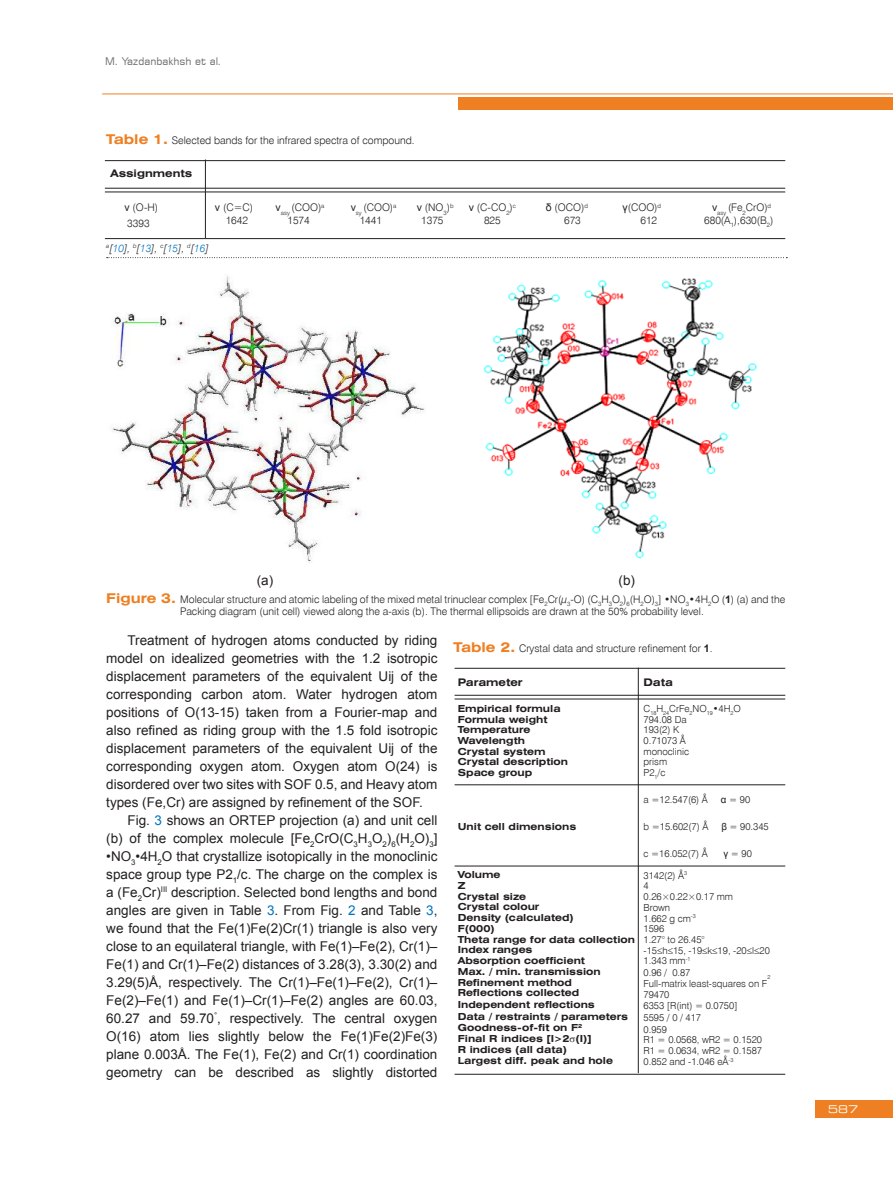
<style>
.page{position:relative;width:893px;height:1178px;background:#fff}
.page>*{position:absolute;margin:0;border:0;box-sizing:border-box;transform-origin:0 0}
.t1{font:13.5px/18px "Arial";color:#231f20;text-align:justify}
.t2{font:10.5px/12.6px "Swis 721 Lt EU";color:#231f20;text-align:center}
.t3{font:700 10.5px "Swis 721 Ex EU";color:#231f20}
.t4{font:italic 10.5px "Swis 721 Lt EU";color:#231f20}
.t5{font:10.5px "Square 721 EU";color:#6c6d70}
.t6{font:10.5px "Square 721 Ex EU";color:#fff}
.t7{font:700 9.75px/10.8px "Swis 721 Ex EU";color:#231f20}
.t8{font:9.75px/10.8px "Swis 721 Lt EU";color:#231f20}
.t9{font:5.7px "Swis 721 Lt EU";color:#231f20}
.s1{font-family:"Swis 721 Ex EU";font-weight:700;font-size:13.5px;color:#ee7f22}
.s2{font-family:"Arial"}
.s3{color:#0074be}
.s4{font-family:"Arial";font-weight:700}
</style>
<div class="page">
<div style="left:815px;top:1100px;width:78px;height:17px;background:#ee7f22"></div>
<hr style="left:102px;top:94px;width:791px;height:1px;background:#ee7f22">
<div style="left:458px;top:97px;width:435px;height:12px;background:#ee7f22"></div>
<img style="left:111px;top:276px;width:314px;height:287px">
<img style="left:483px;top:278px;width:274px;height:281px">
<hr style="left:205px;top:159px;width:1px;height:79px;background:#231f20">
<hr style="left:105px;top:238px;width:680px;height:1px;background:#231f20">
<hr style="left:105px;top:188px;width:680px;height:1px;background:#231f20">
<hr style="left:105px;top:192px;width:680px;height:1px;background:#231f20">
<hr style="left:105px;top:160px;width:680px;height:1px;background:#231f20">
<svg style="left:107px;top:257px;width:680px;height:1px"></svg>
<hr style="left:638px;top:668px;width:1px;height:405px;background:#231f20">
<hr style="left:455px;top:1074px;width:330px;height:1px;background:#231f20">
<hr style="left:455px;top:695px;width:330px;height:1px;background:#231f20">
<hr style="left:455px;top:699px;width:330px;height:1px;background:#231f20">
<hr style="left:455px;top:668px;width:330px;height:1px;background:#231f20">
<hr style="left:455px;top:866px;width:330px;height:1px;background:#231f20">
<hr style="left:455px;top:784px;width:330px;height:1px;background:#231f20">
<p class="t5" style="left:105px;top:54px;width:118px">M. Yazdanbakhsh et al.</p>
<p class="t2" style="left:106px;top:134px;width:310px"><span class="s1">Table 1.</span> Selected bands for the infrared spectra of compound.</p>
<p class="t3" style="left:111px;top:167px;width:83px">Assignments</p>
<p class="t2" style="left:125px;top:200px;width:35px;line-height:15.8px;text-align:left"><span class="s2">ν</span> (O-H)<br>3393</p>
<p class="t2" style="left:215px;top:201px;width:40px"><span class="s2">ν</span> (C=C)<br>1642</p>
<p class="t2" style="left:275px;top:201px;width:51px"><span class="s2">ν</span><sub>asy</sub> (COO)<sup>a<br></sup>1574</p>
<p class="t2" style="left:351px;top:201px;width:47px"><span class="s2">ν</span><sub>sy</sub> (COO)<sup>a<br></sup>1441</p>
<p class="t2" style="left:417px;top:201px;width:38px"><span class="s2">ν</span> (NO <sub>3</sub>)<sup>b<br></sup>1375</p>
<p class="t2" style="left:469px;top:201px;width:49px"><span class="s2">ν</span> (C-CO<sub>2</sub>)<sup>c<br></sup>825</p>
<p class="t2" style="left:564px;top:201px;width:25px;text-align:left;text-indent:-18px"><span class="s2">δ</span> (OCO)<sup>d<br></sup>673</p>
<p class="t2" style="left:640px;top:201px;width:22px;text-align:left;text-indent:-18px"><span class="s2">γ</span>(COO)<sup>d<br></sup>612</p>
<p class="t2" style="left:704px;top:201px;width:71px"><span class="s2">ν</span><sub>asy</sub> (Fe<sub>2</sub>CrO)<sup>d<br></sup>680(A<sub>1</sub>),630(B<sub>2</sub>)</p>
<p class="t4" style="left:106px;top:242px;width:104px"><sup>a</sup>[<span class="s3">10</span>], <sup>b</sup>[<span class="s3">13</span>], <sup>c</sup>[<span class="s3">15</span>], <sup>d</sup>[<span class="s3">16</span>]</p>
<p class="t1" style="left:257px;top:571px;width:18px">(a)</p>
<p class="t1" style="left:618px;top:571px;width:18px">(b)</p>
<p class="t2" style="left:180px;top:593px;width:606px;text-align:left;text-indent:-74px"><span class="s1">Figure 3.</span> Molecular structure and atomic labeling of the mixed metal trinuclear complex [Fe<sub>2</sub>Cr(µ<sub>3</sub>-O) (C<sub>3</sub>H<sub>3</sub>O<sub>2</sub>)<sub>6</sub>(H<sub>2</sub>O)<sub>3</sub>] •NO<sub>3</sub>•4H<sub>2</sub>O (<span class="s4">1</span>) (a) and the<br>Packing diagram (unit cell) viewed along the a-axis (b). The thermal ellipsoids are drawn at the 50% probability level.</p>
<p class="t2" style="left:454px;top:642px;width:260px"><span class="s1">Table 2.</span> Crystal data and structure refinement for <span class="s4">1</span>.</p>
<p class="t3" style="left:458px;top:675px;width:66px">Parameter</p>
<p class="t3" style="left:643px;top:675px;width:31px">Data</p>
<p class="t7" style="left:458px;top:703px;width:112px">Empirical formula<br>Formula weight<br>Temperature<br>Wavelength<br>Crystal system<br>Crystal description<br>Space group</p>
<p class="t1" style="left:106px;top:631px;width:333px;text-indent:21px">Treatment of hydrogen atoms conducted by riding model on idealized geometries with the 1.2 isotropic displacement parameters of the equivalent Uij of the corresponding carbon atom. Water hydrogen atom positions of O(13-15) taken from a Fourier-map and also refined as riding group with the 1.5 fold isotropic displacement parameters of the equivalent Uij of the corresponding oxygen atom. Oxygen atom O(24) is disordered over two sites with SOF 0.5, and Heavy atom types (Fe,Cr) are assigned by refinement of the SOF.</p>
<p class="t1" style="left:106px;top:811px;width:333px;text-align:right">Fig. <span class="s3">3</span> shows an ORTEP projection (a) and unit cell<br>(b) of the complex molecule [Fe<sub>2</sub>CrO(C<sub>3</sub>H<sub>3</sub>O<sub>2</sub>)<sub>6</sub>(H<sub>2</sub>O)<sub>3</sub>]</p>
<p class="t1" style="left:106px;top:847px;width:333px">•NO<sub>3</sub>•4H<sub>2</sub>O that crystallize isotopically in the monoclinic space group type P2<sub>1</sub>/c. The charge on the complex is a (Fe<sub>2</sub>Cr)<sup>III</sup> description. Selected bond lengths and bond angles are given in Table <span class="s3">3</span>. From Fig. <span class="s3">2</span> and Table <span class="s3">3</span>, we found that the Fe(1)Fe(2)Cr(1) triangle is also very close to an equilateral triangle, with Fe(1)–Fe(2), Cr(1)– Fe(1) and Cr(1)–Fe(2) distances of 3.28(3), 3.30(2) and 3.29(5)Å, respectively. The Cr(1)–Fe(1)–Fe(2), Cr(1)– Fe(2)–Fe(1) and Fe(1)–Cr(1)–Fe(2) angles are 60.03, 60.27 and 59.70<sup>°</sup>, respectively. The central oxygen O(16) atom lies slightly below the Fe(1)Fe(2)Fe(3) plane 0.003Å. The Fe(1), Fe(2) and Cr(1) coordination geometry can be described as slightly distorted</p>
<p class="t8" style="left:643px;top:703px;width:99px">C<sub>18</sub>H<sub>24</sub>CrFe<sub>2</sub>NO<sub>19</sub>•4H<sub>2</sub>O<br>794.08 Da<br>193(2) K<br>0.71073 Å<br>monoclinic<br>prism<br>P2<sub>1</sub>/c</p>
<p class="t8" style="left:643px;top:794px;width:66px">a =12.547(6) Å</p>
<p class="t8" style="left:721px;top:794px;width:31px"><span class="s2">α</span> = 90</p>
<p class="t8" style="left:643px;top:821px;width:66px">b =15.602(7) Å</p>
<p class="t8" style="left:721px;top:821px;width:49px"><span class="s2">β</span> = 90.345</p>
<p class="t8" style="left:643px;top:848px;width:66px">c =16.052(7) Å</p>
<p class="t8" style="left:723px;top:848px;width:30px"><span class="s2">γ</span> = 90</p>
<p class="t8" style="left:643px;top:870px;width:128px">3142(2) Å<sup>3<br></sup>4<br>0.26×0.22×0.17 mm<br>Brown<br>1.662 g cm<sup>-3<br></sup>1596<br>1.27° to 26.45°<br>-15≤h≤15, -19≤k≤19, -20≤l≤20<br>1.343 mm<sup>-1</sup></p>
<p class="t8" style="left:643px;top:967px;width:125px">0.96 / 0.87<br>Full-matrix least-squares on F</p>
<p class="t9" style="left:767px;top:974px;width:5px">2</p>
<p class="t8" style="left:643px;top:988px;width:95px;line-height:11.7px">79470<br>6353 [R(int) = 0.0750]<br>5595 / 0 / 417<br>0.959</p>
<p class="t8" style="left:643px;top:1035px;width:120px;text-align:justify">R1 = 0.0568, wR2 = 0.1520<br>R1 = 0.0634, wR2 = 0.1587<br>0.852 and -1.046 eÅ<sup>-3</sup></p>
<p class="t7" style="left:458px;top:821px;width:120px">Unit cell dimensions</p>
<p class="t7" style="left:458px;top:869px;width:179px">Volume<br>Z<br>Crystal size<br>Crystal colour<br>Density (calculated)<br>F(000)<br>Theta range for data collection<br>Index ranges<br>Absorption coefficient<br>Max. / min. transmission<br>Refinement method<br>Reflections collected</p>
<p class="t7" style="left:458px;top:999px;width:172px;line-height:11.7px">Independent reflections<br>Data / restraints / parameters<br>Goodness-of-fit on F<sup>2</sup></p>
<p class="t7" style="left:458px;top:1033px;width:157px">Final R indices [I&gt;2▲(I)]<br>R indices (all data)<br>Largest diff. peak and hole</p>
<p class="t6" style="left:828px;top:1102px;width:31px">587</p>
</div>
